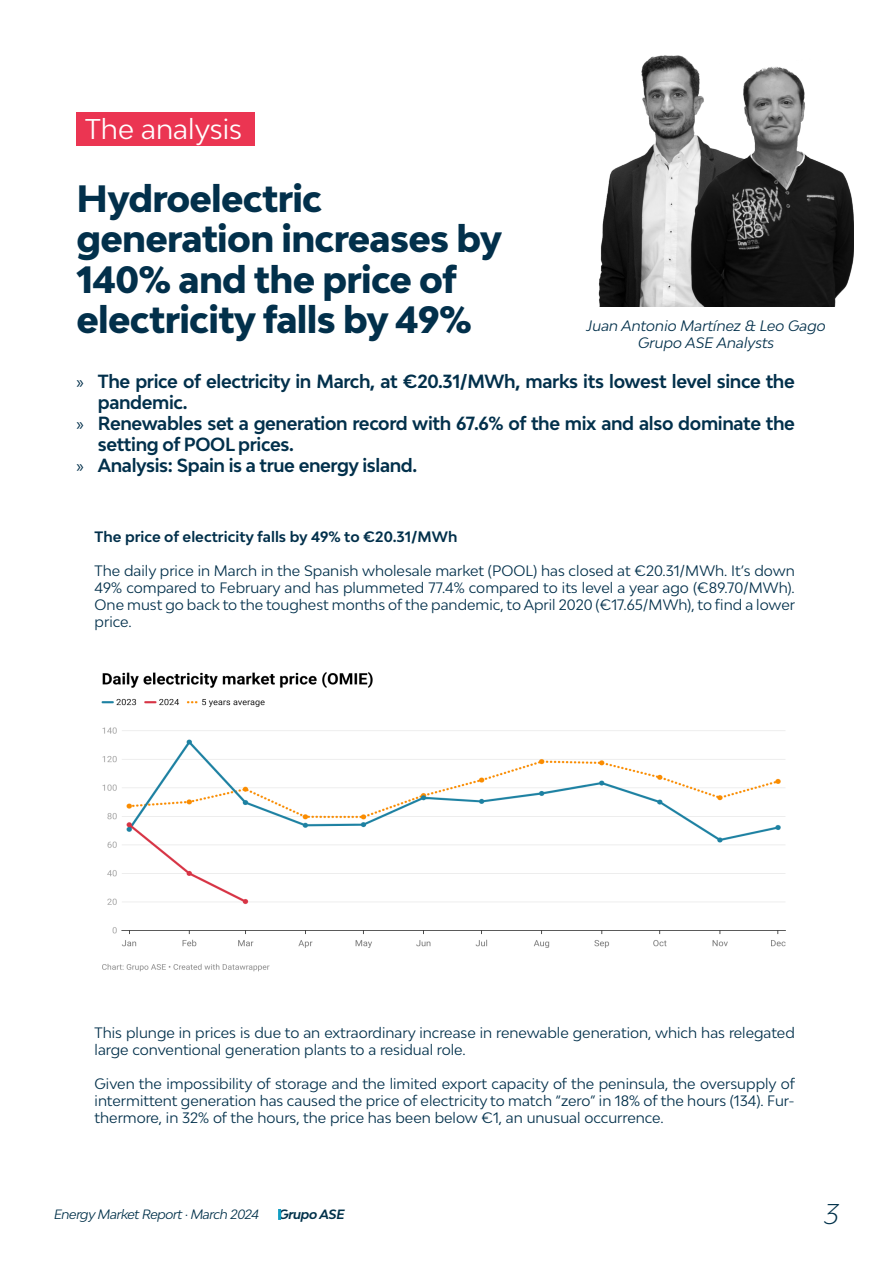
<style>
.page{position:relative;width:893px;height:1263px;background:#fff}
.page>*{position:absolute;margin:0;border:0;box-sizing:border-box;transform-origin:0 0}
.t1{font:800 36px/40.5px "Bw Modelica";letter-spacing:-.02em;color:#02304b}
.t2{font:27px "Bw Modelica";color:#fff}
.t3{font:italic 300 27px "Bw Modelica";color:#00314a}
.t4{font:700 18px/21px "Bw Modelica";letter-spacing:-.02em;color:#02304b}
.t5{font:14.25px/17.1px "Bw Modelica";color:#02304b;text-align:justify}
.t6{font:italic 14.25px "Bw Modelica";color:#02304b}
.t7{font:700 14.25px "Bw Modelica";color:#02304b}
.t8{font:italic 12.75px "Bw Modelica";letter-spacing:-.03em;color:#00314a}
.t9{font:italic 700 12.75px "Bw Modelica";letter-spacing:-.03em;color:#00314a}
.s1{font-family:"Myriad Pro";font-weight:400}
</style>
<div class="page">
<svg style="left:278px;top:1209px;width:3px;height:11px"></svg>
<div style="left:77px;top:113px;width:178px;height:33px;background:#eb3552"></div>
<img style="left:598px;top:55px;width:255px;height:252px">
<img style="left:101px;top:672px;width:685px;height:300px">
<p class="t2" style="left:85px;top:111px;width:158px">The analysis</p>
<p class="t1" style="left:77px;top:177px;width:427px">Hydroelectric generation increases by<br>140% and the price of electricity falls by 49%</p>
<p class="t6" style="left:587px;top:316px;width:241px">Juan Antonio Martínez &amp; Leo Gago</p>
<p class="t6" style="left:638px;top:333px;width:138px">Grupo ASE Analysts</p>
<p class="t4" style="left:98px;top:371px;width:699px;text-indent:-21px"><span class="s1">»</span> The price of electricity in March, at €20.31/MWh, marks its lowest level since the pandemic.</p>
<p class="t4" style="left:98px;top:413px;width:699px;text-indent:-21px"><span class="s1">»</span> Renewables set a generation record with 67.6% of the mix and also dominate the setting of POOL prices.</p>
<p class="t4" style="left:77px;top:455px;width:342px"><span class="s1">»</span> Analysis: Spain is a true energy island.</p>
<p class="t7" style="left:95px;top:527px;width:364px">The price of electricity falls by 49% to €20.31/MWh</p>
<p class="t5" style="left:95px;top:562px;width:702px">The daily price in March in the Spanish wholesale market (POOL) has closed at €20.31/MWh. It’s down 49% compared to February and has plummeted 77.4% compared to its level a year ago (€89.70/MWh).<br>One must go back to the toughest months of the pandemic, to April 2020 (€17.65/MWh), to find a lower price.</p>
<p class="t5" style="left:95px;top:1023px;width:702px">This plunge in prices is due to an extraordinary increase in renewable generation, which has relegated large conventional generation plants to a residual role.</p>
<p class="t5" style="left:95px;top:1075px;width:702px">Given the impossibility of storage and the limited export capacity of the peninsula, the oversupply of intermittent generation has caused the price of electricity to match “zero” in 18% of the hours (134). Fur&shy;thermore, in 32% of the hours, the price has been below €1, an unusual occurrence.</p>
<p class="t8" style="left:54px;top:1206px;width:207px">Energy Market Report · March 2024</p>
<p class="t9" style="left:278px;top:1206px;width:68px">Grupo ASE</p>
<h2 class="t3" style="left:824px;top:1196px;width:16px">3</h2>
</div>
